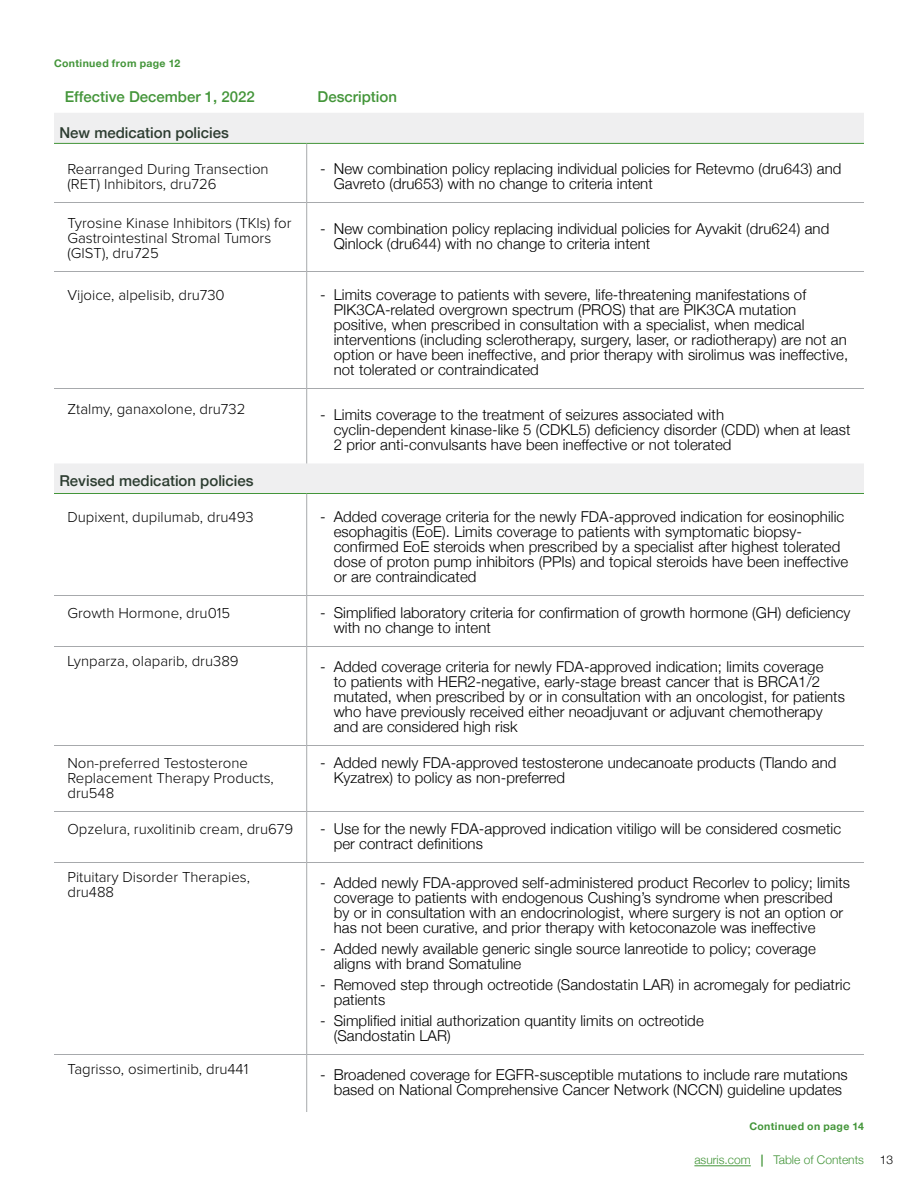
<style>
.page{position:relative;width:918px;height:1188px;background:#fff}
.page>*{position:absolute;margin:0;border:0;box-sizing:border-box;transform-origin:0 0}
.t1{font:300 15px/15px "Helvetica Neue";letter-spacing:.005em;color:#000}
.t2{font:300 15px/15px "Proxima Nova";color:#000}
.t3{font:500 15px "Helvetica Neue";color:#2c3c30}
.t4{font:500 15px "Helvetica Neue";color:#439539}
.t5{font:300 12px "Helvetica Neue";color:#439539}
.t6{font:300 12px "Helvetica Neue";color:#000}
.t7{font:700 10.5px "Helvetica Neue";letter-spacing:.035em;color:#439539}
.s1{font-weight:500}
</style>
<div class="page">
<hr style="left:694px;top:1165px;width:57px;height:1px;background:#439539">
<svg style="left:54px;top:113px;width:810px;height:380px"></svg>
<hr style="left:54px;top:646px;width:253px;height:1px;background:#a7a9ac">
<hr style="left:307px;top:646px;width:557px;height:1px;background:#a7a9ac">
<hr style="left:54px;top:745px;width:253px;height:1px;background:#a7a9ac">
<hr style="left:307px;top:745px;width:557px;height:1px;background:#a7a9ac">
<hr style="left:54px;top:811px;width:253px;height:1px;background:#a7a9ac">
<hr style="left:307px;top:811px;width:557px;height:1px;background:#a7a9ac">
<hr style="left:54px;top:862px;width:253px;height:1px;background:#a7a9ac">
<hr style="left:307px;top:862px;width:557px;height:1px;background:#a7a9ac">
<hr style="left:306px;top:863px;width:1px;height:191px;background:#a7a9ac">
<hr style="left:54px;top:1054px;width:253px;height:1px;background:#a7a9ac">
<hr style="left:307px;top:1054px;width:557px;height:1px;background:#a7a9ac">
<hr style="left:306px;top:1055px;width:1px;height:57px;background:#a7a9ac">
<hr style="left:54px;top:493px;width:253px;height:1px;background:#439539">
<hr style="left:307px;top:493px;width:557px;height:1px;background:#439539">
<hr style="left:306px;top:494px;width:1px;height:101px;background:#a7a9ac">
<hr style="left:54px;top:595px;width:253px;height:1px;background:#a7a9ac">
<hr style="left:307px;top:595px;width:557px;height:1px;background:#a7a9ac">
<hr style="left:306px;top:596px;width:1px;height:50px;background:#a7a9ac">
<hr style="left:306px;top:647px;width:1px;height:98px;background:#a7a9ac">
<hr style="left:306px;top:746px;width:1px;height:65px;background:#a7a9ac">
<hr style="left:306px;top:812px;width:1px;height:50px;background:#a7a9ac">
<hr style="left:54px;top:143px;width:253px;height:1px;background:#439539">
<hr style="left:307px;top:143px;width:557px;height:1px;background:#439539">
<hr style="left:306px;top:144px;width:1px;height:58px;background:#a7a9ac">
<hr style="left:54px;top:202px;width:253px;height:1px;background:#a7a9ac">
<hr style="left:307px;top:202px;width:557px;height:1px;background:#a7a9ac">
<hr style="left:306px;top:203px;width:1px;height:68px;background:#a7a9ac">
<hr style="left:54px;top:271px;width:253px;height:1px;background:#a7a9ac">
<hr style="left:307px;top:271px;width:557px;height:1px;background:#a7a9ac">
<hr style="left:306px;top:272px;width:1px;height:116px;background:#a7a9ac">
<hr style="left:54px;top:388px;width:253px;height:1px;background:#a7a9ac">
<hr style="left:307px;top:388px;width:557px;height:1px;background:#a7a9ac">
<hr style="left:306px;top:389px;width:1px;height:75px;background:#a7a9ac">
<p class="t7" style="left:54px;top:55px;width:128px">Continued from page 12</p>
<p class="t4" style="left:65px;top:85px;width:192px">Effective December 1, 2022</p>
<p class="t4" style="left:318px;top:85px;width:81px">Description</p>
<p class="t3" style="left:59px;top:121px;width:171px">New medication policies</p>
<p class="t2" style="left:67px;top:162px;width:203px">Rearranged During Transection (RET) Inhibitors, dru726</p>
<p class="t1" style="left:334px;top:160px;width:509px;text-indent:-14px">- New combination policy replacing individual policies for Retevmo (dru643) and<br>Gavreto (dru653) with no change to criteria intent</p>
<p class="t2" style="left:68px;top:216px;width:225px">Tyrosine Kinase Inhibitors (TKIs) for<br>Gastrointestinal Stromal Tumors (GIST), dru725</p>
<p class="t1" style="left:334px;top:220px;width:497px;text-indent:-14px">- New combination policy replacing individual policies for Ayvakit (dru624) and<br>Qinlock (dru644) with no change to criteria intent</p>
<p class="t2" style="left:68px;top:288px;width:159px">Vijoice, alpelisib, dru730</p>
<p class="t1" style="left:334px;top:286px;width:516px;text-indent:-14px">- Limits coverage to patients with severe, life-threatening manifestations of PIK3CA-related overgrown spectrum (PROS) that are PIK3CA mutation positive, when prescribed in consultation with a specialist, when medical interventions (including sclerotherapy, surgery, laser, or radiotherapy) are not an option or have been ineffective, and prior therapy with sirolimus was ineffective, not tolerated or contraindicated</p>
<p class="t2" style="left:68px;top:402px;width:179px">Ztalmy, ganaxolone, dru732</p>
<p class="t1" style="left:334px;top:406px;width:518px;text-indent:-13px">- Limits coverage to the treatment of seizures associated with<br>cyclin-dependent kinase-like 5 (CDKL5) deficiency disorder (CDD) when at least<br>2 prior anti-convulsants have been ineffective or not tolerated</p>
<p class="t3" style="left:59px;top:469px;width:196px">Revised medication policies</p>
<p class="t2" style="left:67px;top:510px;width:188px">Dupixent, dupilumab, dru493</p>
<p class="t1" style="left:334px;top:508px;width:516px;text-indent:-13px">- Added coverage criteria for the newly FDA-approved indication for eosinophilic esophagitis (EoE). Limits coverage to patients with symptomatic biopsy&shy;confirmed EoE steroids when prescribed by a specialist after highest tolerated dose of proton pump inhibitors (PPIs) and topical steroids have been ineffective or are contraindicated</p>
<p class="t2" style="left:67px;top:606px;width:164px">Growth Hormone, dru015</p>
<p class="t1" style="left:334px;top:604px;width:518px;text-indent:-13px">- Simplified laboratory criteria for confirmation of growth hormone (GH) deficiency with no change to intent</p>
<p class="t2" style="left:67px;top:654px;width:173px">Lynparza, olaparib, dru389</p>
<p class="t1" style="left:334px;top:658px;width:513px;text-indent:-13px">- Added coverage criteria for newly FDA-approved indication; limits coverage<br>to patients with HER2-negative, early-stage breast cancer that is BRCA1/2 mutated, when prescribed by or in consultation with an oncologist, for patients who have previously received either neoadjuvant or adjuvant chemotherapy and are considered high risk</p>
<p class="t2" style="left:67px;top:756px;width:208px">Non-preferred Testosterone<br>Replacement Therapy Products, dru548</p>
<p class="t1" style="left:334px;top:754px;width:504px;text-indent:-13px">- Added newly FDA-approved testosterone undecanoate products (Tlando and<br>Kyzatrex) to policy as non-preferred</p>
<p class="t2" style="left:67px;top:822px;width:227px">Opzelura, ruxolitinib cream, dru679</p>
<p class="t1" style="left:334px;top:820px;width:509px;text-indent:-13px">- Use for the newly FDA-approved indication vitiligo will be considered cosmetic per contract definitions</p>
<p class="t2" style="left:67px;top:870px;width:184px">Pituitary Disorder Therapies, dru488</p>
<p class="t1" style="left:334px;top:874px;width:518px;text-indent:-13px">- Added newly FDA-approved self-administered product Recorlev to policy; limits coverage to patients with endogenous Cushing’s syndrome when prescribed by or in consultation with an endocrinologist, where surgery is not an option or has not been curative, and prior therapy with ketoconazole was ineffective</p>
<p class="t1" style="left:334px;top:940px;width:484px;text-indent:-13px">- Added newly available generic single source lanreotide to policy; coverage aligns with brand Somatuline</p>
<p class="t1" style="left:334px;top:976px;width:518px;text-indent:-13px">- Removed step through octreotide (Sandostatin LAR) in acromegaly for pediatric patients</p>
<p class="t1" style="left:334px;top:1012px;width:372px;text-indent:-13px">- Simplified initial authorization quantity limits on octreotide (Sandostatin LAR)</p>
<p class="t2" style="left:67px;top:1062px;width:182px">Tagrisso, osimertinib, dru441</p>
<p class="t1" style="left:320px;top:1066px;width:529px;text-align:center">- Broadened coverage for EGFR-susceptible mutations to include rare mutations based on National Comprehensive Cancer Network (NCCN) guideline updates</p>
<p class="t7" style="left:749px;top:1118px;width:116px">Continued on page 14</p>
<p class="t5" style="left:694px;top:1150px;width:171px">asuris.com <span class="s1">|</span> Table of Contents</p>
<p class="t6" style="left:880px;top:1150px;width:15px">13</p>
</div>
